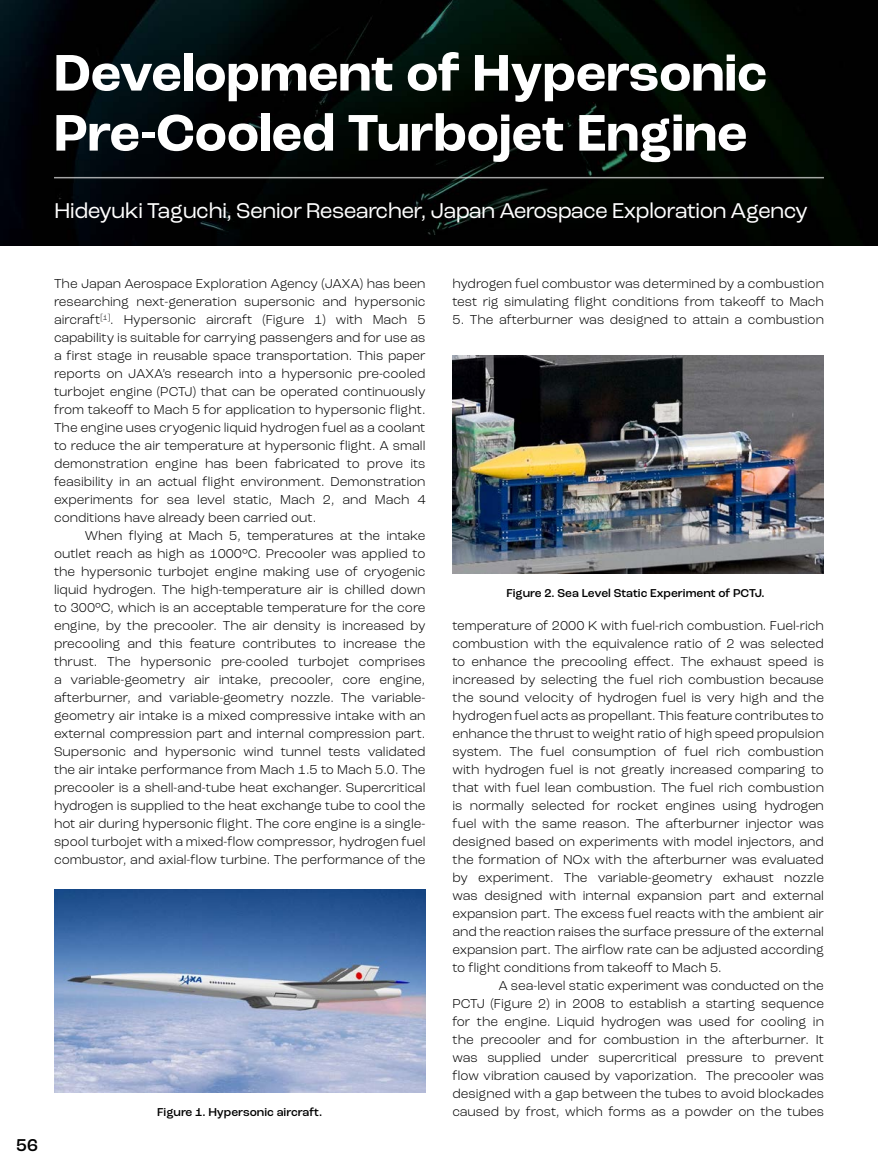
<style>
.page{position:relative;width:878px;height:1175px;background:#fff}
.page>*{position:absolute;margin:0;border:0;box-sizing:border-box;transform-origin:0 0}
.t1{font:700 54px/60px "Roc Grotesk";color:#fff}
.t2{font:22.5px "Roc Grotesk";letter-spacing:-.03em;color:#fff}
.t3{font:500 18px "Roc Grotesk";color:#000}
.t4{font:300 13.5px/18px "Roc Grotesk";color:#000;text-align:justify}
.t5{font:500 12px "Roc Grotesk";color:#000}
</style>
<div class="page">
<img style="left:0;top:0;width:878px;height:246px">
<hr style="left:54px;top:177px;width:770px;height:1px;background:#fff">
<img style="left:54px;top:889px;width:371px;height:203px">
<img style="left:452px;top:355px;width:372px;height:219px">
<h1 class="t1" style="left:54px;top:44px;width:714px">Development of Hypersonic<br>Pre-Cooled Turbojet Engine</h1>
<h2 class="t2" style="left:54px;top:197px;width:755px">Hideyuki Taguchi, Senior Researcher, Japan Aerospace Exploration Agency</h2>
<h3 class="t3" style="left:16px;top:1134px;width:23px">56</h3>
<p class="t4" style="left:54px;top:274px;width:373px">The Japan Aerospace Exploration Agency (JAXA) has been researching next-generation supersonic and hypersonic aircraft<sup>[1]</sup>. Hypersonic aircraft (Figure 1) with Mach 5 capability is suitable for carrying passengers and for use as a first stage in reusable space transportation. This paper reports on JAXA’s research into a hypersonic pre-cooled turbojet engine (PCTJ) that can be operated continuously from takeoff to Mach 5 for application to hypersonic flight.<br>The engine uses cryogenic liquid hydrogen fuel as a coolant to reduce the air temperature at hypersonic flight. A small demonstration engine has been fabricated to prove its feasibility in an actual flight environment. Demonstration experiments for sea level static, Mach 2, and Mach 4 conditions have already been carried out.</p>
<p class="t4" style="left:54px;top:526px;width:373px;text-indent:31px">When flying at Mach 5, temperatures at the intake outlet reach as high as 1000°C. Precooler was applied to the hypersonic turbojet engine making use of cryogenic liquid hydrogen. The high-temperature air is chilled down to 300°C, which is an acceptable temperature for the core engine, by the precooler. The air density is increased by precooling and this feature contributes to increase the thrust. The hypersonic pre-cooled turbojet comprises a variable-geometry air intake, precooler, core engine, afterburner, and variable-geometry nozzle. The variable&shy;geometry air intake is a mixed compressive intake with an external compression part and internal compression part.<br>Supersonic and hypersonic wind tunnel tests validated the air intake performance from Mach 1.5 to Mach 5.0. The precooler is a shell-and-tube heat exchanger. Supercritical hydrogen is supplied to the heat exchange tube to cool the hot air during hypersonic flight. The core engine is a single&shy;spool turbojet with a mixed-flow compressor, hydrogen fuel combustor, and axial-flow turbine. The performance of the</p>
<p class="t4" style="left:452px;top:274px;width:373px">hydrogen fuel combustor was determined by a combustion test rig simulating flight conditions from takeoff to Mach</p>
<p class="t4" style="left:452px;top:310px;width:373px">5. The afterburner was designed to attain a combustion</p>
<p class="t5" style="left:506px;top:585px;width:260px">Figure 2. Sea Level Static Experiment of PCTJ.</p>
<p class="t4" style="left:452px;top:616px;width:373px">temperature of 2000 K with fuel-rich combustion. Fuel-rich combustion with the equivalence ratio of 2 was selected to enhance the precooling effect. The exhaust speed is increased by selecting the fuel rich combustion because the sound velocity of hydrogen fuel is very high and the hydrogen fuel acts as propellant. This feature contributes to enhance the thrust to weight ratio of high speed propulsion system. The fuel consumption of fuel rich combustion with hydrogen fuel is not greatly increased comparing to that with fuel lean combustion. The fuel rich combustion is normally selected for rocket engines using hydrogen fuel with the same reason. The afterburner injector was designed based on experiments with model injectors, and the formation of NOx with the afterburner was evaluated by experiment. The variable-geometry exhaust nozzle was designed with internal expansion part and external expansion part. The excess fuel reacts with the ambient air and the reaction raises the surface pressure of the external expansion part. The airflow rate can be adjusted according to flight conditions from takeoff to Mach 5.</p>
<p class="t4" style="left:452px;top:976px;width:373px;text-indent:46px">A sea-level static experiment was conducted on the PCTJ (Figure 2) in 2008 to establish a starting sequence for the engine. Liquid hydrogen was used for cooling in the precooler and for combustion in the afterburner. It was supplied under supercritical pressure to prevent flow vibration caused by vaporization. The precooler was designed with a gap between the tubes to avoid blockades</p>
<p class="t5" style="left:157px;top:1105px;width:167px">Figure 1. Hypersonic aircraft.</p>
<p class="t4" style="left:452px;top:1102px;width:373px">caused by frost, which forms as a powder on the tubes</p>
</div>
